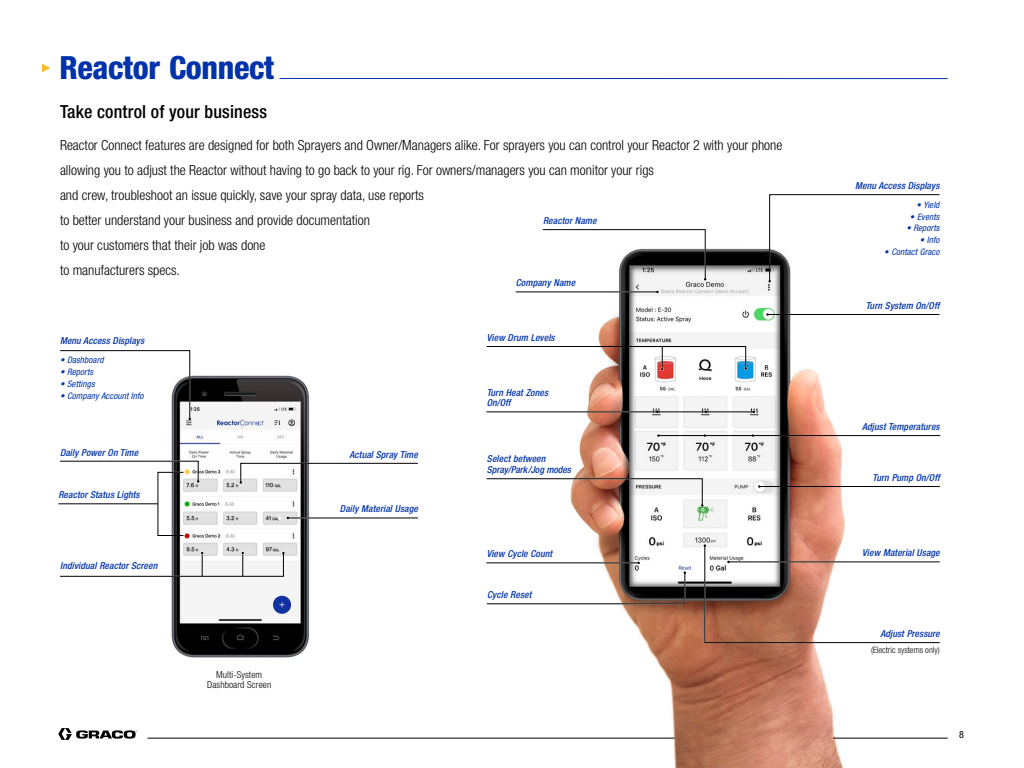
<style>
.page{position:relative;width:1024px;height:768px;background:#fff}
.page>*{position:absolute;margin:0;border:0;box-sizing:border-box;transform-origin:0 0}
.t1{font:800 condensed 32px "Helvetica Neue LT Std";letter-spacing:-.01em;color:#0033ab}
.t2{font:500 condensed 18px "Helvetica Neue LT Std";letter-spacing:.01em;color:#000}
.t3{font:300 condensed 14px/25px "Helvetica Neue LT Std";color:#000}
.t4{font:condensed 10px "Helvetica Neue LT Std";color:#000}
.t5{font:italic 500 condensed 9.6px/10.2px "Helvetica Neue LT Std";letter-spacing:.01em;color:#0033ab}
.t6{font:300 condensed 9.6px/10.4px "Helvetica Neue LT Std";letter-spacing:.01em;color:#000;text-align:center}
.t7{font:italic condensed 9px "Helvetica Neue LT Std";letter-spacing:.01em;color:#0033ab}
.t8{font:300 condensed 8.8px "Helvetica Neue LT Std";color:#000}
</style>
<div class="page">
<img style="left:555px;top:248px;width:316px;height:520px">
<img style="left:171px;top:375px;width:147px;height:283px">
<svg style="left:42px;top:63px;width:8px;height:10px"></svg>
<hr style="left:658px;top:435px;width:282px;height:1px;background:#000">
<hr style="left:768px;top:314px;width:171px;height:1px;background:#000">
<hr style="left:288px;top:518px;width:130px;height:1px;background:#000">
<svg style="left:768px;top:194px;width:172px;height:89px"></svg>
<svg style="left:239px;top:463px;width:179px;height:21px"></svg>
<svg style="left:703px;top:544px;width:237px;height:99px"></svg>
<hr style="left:759px;top:486px;width:181px;height:1px;background:#000">
<hr style="left:728px;top:562px;width:212px;height:1px;background:#000">
<hr style="left:486px;top:411px;width:268px;height:1px;background:#fff">
<hr style="left:486px;top:562px;width:153px;height:1px;background:#fff">
<hr style="left:516px;top:291px;width:141px;height:1px;background:#fff">
<svg style="left:278px;top:516px;width:11px;height:4px"></svg>
<hr style="left:486px;top:412px;width:268px;height:1px;background:#000">
<hr style="left:486px;top:563px;width:153px;height:1px;background:#000">
<hr style="left:516px;top:292px;width:141px;height:1px;background:#000">
<svg style="left:542px;top:229px;width:165px;height:52px"></svg>
<svg style="left:486px;top:346px;width:261px;height:25px"></svg>
<svg style="left:60px;top:551px;width:225px;height:26px"></svg>
<svg style="left:486px;top:478px;width:218px;height:29px"></svg>
<svg style="left:60px;top:350px;width:131px;height:70px"></svg>
<svg style="left:60px;top:460px;width:140px;height:23px"></svg>
<svg style="left:487px;top:571px;width:199px;height:34px"></svg>
<div style="left:158px;top:472px;width:26px;height:64px;border:1px solid #000"></div>
<hr style="left:58px;top:504px;width:100px;height:1px;background:#000">
<hr style="left:280px;top:78px;width:668px;height:1px;background:#0033ab">
<hr style="left:147px;top:738px;width:528px;height:1px;background:#000">
<svg style="left:58px;top:728px;width:79px;height:12px"></svg>
<hr style="left:833px;top:738px;width:115px;height:1px;background:#000">
<h1 class="t1" style="left:59px;top:48px;width:217px">Reactor Connect</h1>
<p class="t2" style="left:60px;top:101px;width:209px">Take control of your business</p>
<p class="t3" style="left:60px;top:132px;width:724px">Reactor Connect features are designed for both Sprayers and Owner/Managers alike. For sprayers you can control your Reactor 2 with your phone allowing you to adjust the Reactor without having to go back to your rig. For owners/managers you can monitor your rigs<br>and crew, troubleshoot an issue quickly, save your spray data, use reports<br>to better understand your business and provide documentation<br>to your customers that their job was done<br>to manufacturers specs.</p>
<p class="t5" style="left:543px;top:216px;width:55px">Reactor Name</p>
<p class="t5" style="left:60px;top:336px;width:86px">Menu Access Displays</p>
<p class="t7" style="left:60px;top:355px;width:45px">• Dashboard</p>
<p class="t7" style="left:60px;top:367px;width:35px">• Reports</p>
<p class="t7" style="left:60px;top:379px;width:36px">• Settings</p>
<p class="t7" style="left:60px;top:390px;width:85px">• Company Account Info</p>
<p class="t5" style="left:60px;top:448px;width:80px">Daily Power On Time</p>
<p class="t5" style="left:58px;top:490px;width:83px">Reactor Status Lights</p>
<p class="t5" style="left:60px;top:561px;width:99px">Individual Reactor Screen</p>
<p class="t6" style="left:207px;top:669px;width:66px">Multi-System<br>Dashboard Screen</p>
<p class="t5" style="left:350px;top:449px;width:70px">Actual Spray Time</p>
<p class="t5" style="left:340px;top:504px;width:79px">Daily Material Usage</p>
<p class="t5" style="left:516px;top:278px;width:61px">Company Name</p>
<p class="t5" style="left:487px;top:332px;width:69px">View Drum Levels</p>
<p class="t5" style="left:487px;top:387px;width:63px">Turn Heat Zones<br>On/Off</p>
<p class="t5" style="left:487px;top:454px;width:85px">Select between<br>Spray/Park/Jog modes</p>
<p class="t5" style="left:487px;top:549px;width:67px">View Cycle Count</p>
<p class="t5" style="left:487px;top:590px;width:46px">Cycle Reset</p>
<p class="t5" style="left:855px;top:180px;width:86px">Menu Access Displays</p>
<p class="t7" style="left:917px;top:199px;width:24px">• Yield</p>
<p class="t7" style="left:910px;top:211px;width:31px">• Events</p>
<p class="t7" style="left:906px;top:223px;width:35px">• Reports</p>
<p class="t7" style="left:920px;top:235px;width:21px">• Info</p>
<p class="t7" style="left:884px;top:247px;width:57px">• Contact Graco</p>
<p class="t5" style="left:866px;top:301px;width:75px">Turn System On/Off</p>
<p class="t5" style="left:862px;top:422px;width:79px">Adjust Temperatures</p>
<p class="t5" style="left:873px;top:473px;width:69px">Turn Pump On/Off</p>
<p class="t5" style="left:862px;top:548px;width:79px">View Material Usage</p>
<p class="t5" style="left:880px;top:629px;width:61px">Adjust Pressure</p>
<p class="t8" style="left:871px;top:645px;width:70px">(Electric systems only)</p>
<p class="t4" style="left:959px;top:729px;width:6px">8</p>
</div>
